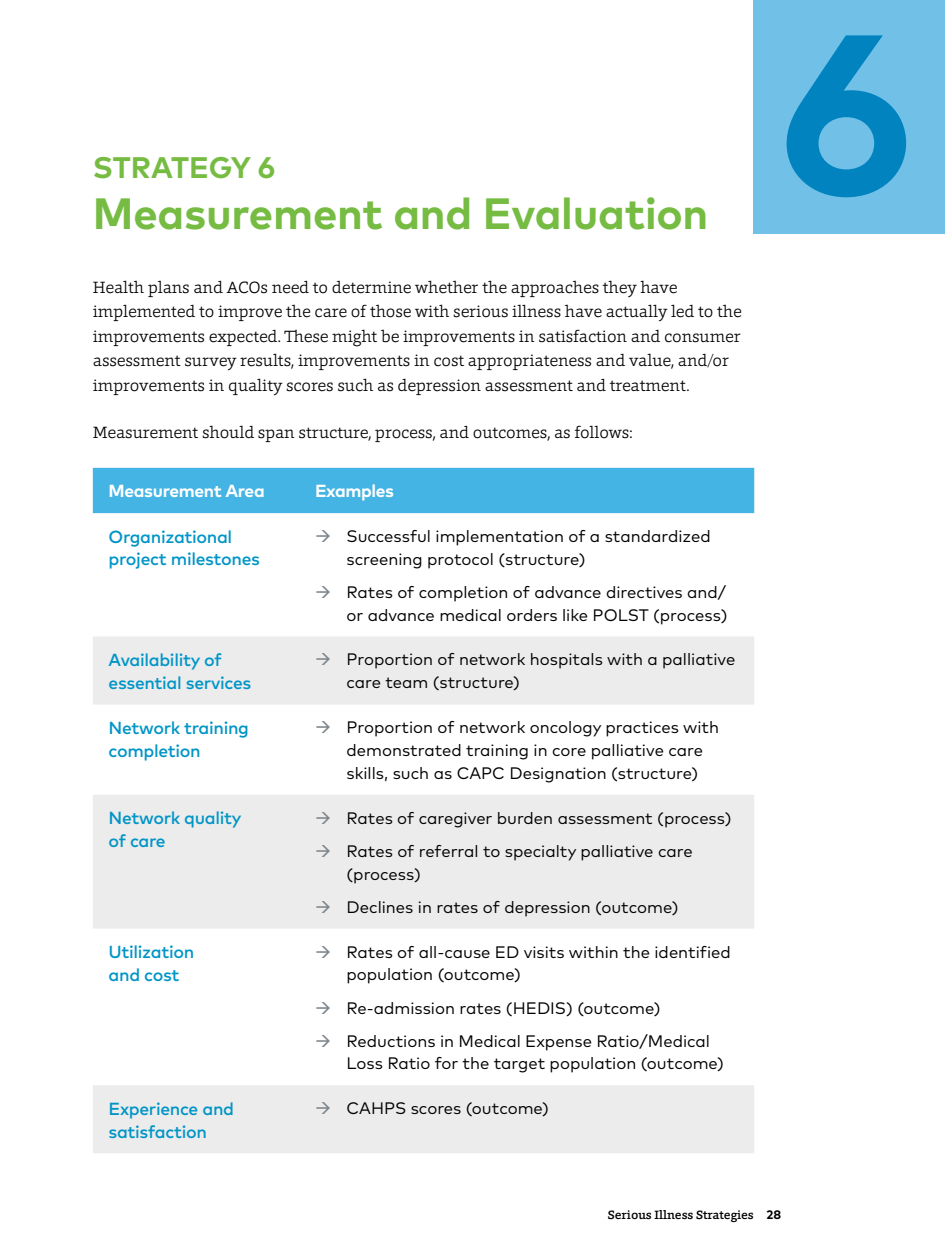
<style>
.page{position:relative;width:945px;height:1260px;background:#fff}
.page>*{position:absolute;margin:0;border:0;box-sizing:border-box;transform-origin:0 0}
.t1{font:700 227.15px "Mark Pro";color:#0083bf}
.t2{font:700 43.75px "Mark Pro";letter-spacing:-.005em;color:#76bc43}
.t3{font:700 29.75px "Mark Pro";letter-spacing:-.005em;color:#76bc43}
.t4{font:500 17.5px/22.8px "Mark Pro";letter-spacing:-.02em;color:#0095c7}
.t5{font:700 17.5px "Mark Pro";letter-spacing:-.02em;color:#fff}
.t6{font:16.62px/22.8px "Mark Pro";color:#000}
.t7{font:300 16.62px/24.5px "Foro";letter-spacing:-.005em;color:#000}
.t8{font:500 12.25px "Foro";letter-spacing:-.005em;color:#000}
.s1{font-family:"Mark Pro";font-weight:700}
</style>
<div class="page">
<div style="left:93px;top:468px;width:661px;height:45px;background:#43b4e3"></div>
<svg style="left:93px;top:637px;width:661px;height:516px;fill:#ececec"></svg>
<div style="left:753px;top:0;width:192px;height:234px;background:#71c0e8"></div>
<svg style="left:316px;top:653px;width:14px;height:12px"></svg>
<svg style="left:316px;top:721px;width:14px;height:12px"></svg>
<svg style="left:316px;top:811px;width:14px;height:13px"></svg>
<svg style="left:316px;top:845px;width:14px;height:12px"></svg>
<svg style="left:316px;top:901px;width:14px;height:12px"></svg>
<svg style="left:316px;top:945px;width:14px;height:13px"></svg>
<svg style="left:316px;top:1001px;width:14px;height:13px"></svg>
<svg style="left:316px;top:1035px;width:14px;height:12px"></svg>
<svg style="left:316px;top:1102px;width:14px;height:12px"></svg>
<h3 class="t3" style="left:93px;top:145px;width:184px">STRATEGY 6</h3>
<h2 class="t2" style="left:93px;top:180px;width:617px">Measurement and Evaluation</h2>
<p class="t7" style="left:93px;top:275px;width:650px">Health plans and ACOs need to determine whether the approaches they have implemented to improve the care of those with serious illness have actually led to the improvements expected. These might be improvements in satisfaction and consumer assessment survey results, improvements in cost appropriateness and value, and/or improvements in quality scores such as depression assessment and treatment.</p>
<p class="t7" style="left:93px;top:420px;width:541px">Measurement should span structure, process, and outcomes, as follows:</p>
<p class="t5" style="left:109px;top:478px;width:158px">Measurement Area</p>
<p class="t5" style="left:315px;top:478px;width:81px">Examples</p>
<p class="t4" style="left:109px;top:524px;width:153px">Organizational project milestones</p>
<p class="t6" style="left:347px;top:523px;width:366px">Successful implementation of a standardized screening protocol (structure)</p>
<p class="t6" style="left:347px;top:579px;width:383px">Rates of completion of advance directives and/ or advance medical orders like POLST (process)</p>
<p class="t4" style="left:109px;top:647px;width:144px">Availability of essential services</p>
<p class="t6" style="left:347px;top:647px;width:390px">Proportion of network hospitals with a palliative care team (structure)</p>
<p class="t4" style="left:109px;top:715px;width:142px">Network training completion</p>
<p class="t6" style="left:347px;top:715px;width:374px">Proportion of network oncology practices with demonstrated training in core palliative care skills, such as CAPC Designation (structure)</p>
<p class="t4" style="left:109px;top:805px;width:135px">Network quality of care</p>
<p class="t6" style="left:347px;top:800px;width:387px;line-height:33.2px">Rates of caregiver burden assessment (process)<br>Rates of referral to specialty palliative care</p>
<p class="t6" style="left:347px;top:856px;width:333px;line-height:33.2px">(process)<br>Declines in rates of depression (outcome)</p>
<p class="t4" style="left:109px;top:939px;width:87px">Utilization and cost</p>
<p class="t6" style="left:347px;top:939px;width:386px">Rates of all-cause ED visits within the identified population (outcome)</p>
<p class="t6" style="left:347px;top:990px;width:365px;line-height:33.2px">Re-admission rates (HEDIS) (outcome)<br>Reductions in Medical Expense Ratio/Medical</p>
<p class="t6" style="left:347px;top:1051px;width:379px">Loss Ratio for the target population (outcome)</p>
<p class="t4" style="left:109px;top:1096px;width:127px">Experience and satisfaction</p>
<p class="t6" style="left:347px;top:1096px;width:204px">CAHPS scores (outcome)</p>
<h1 class="t1" style="left:780px;top:-58px;width:136px">6</h1>
<p class="t8" style="left:608px;top:1207px;width:175px">Serious Illness Strategies <span class="s1">28</span></p>
</div>
